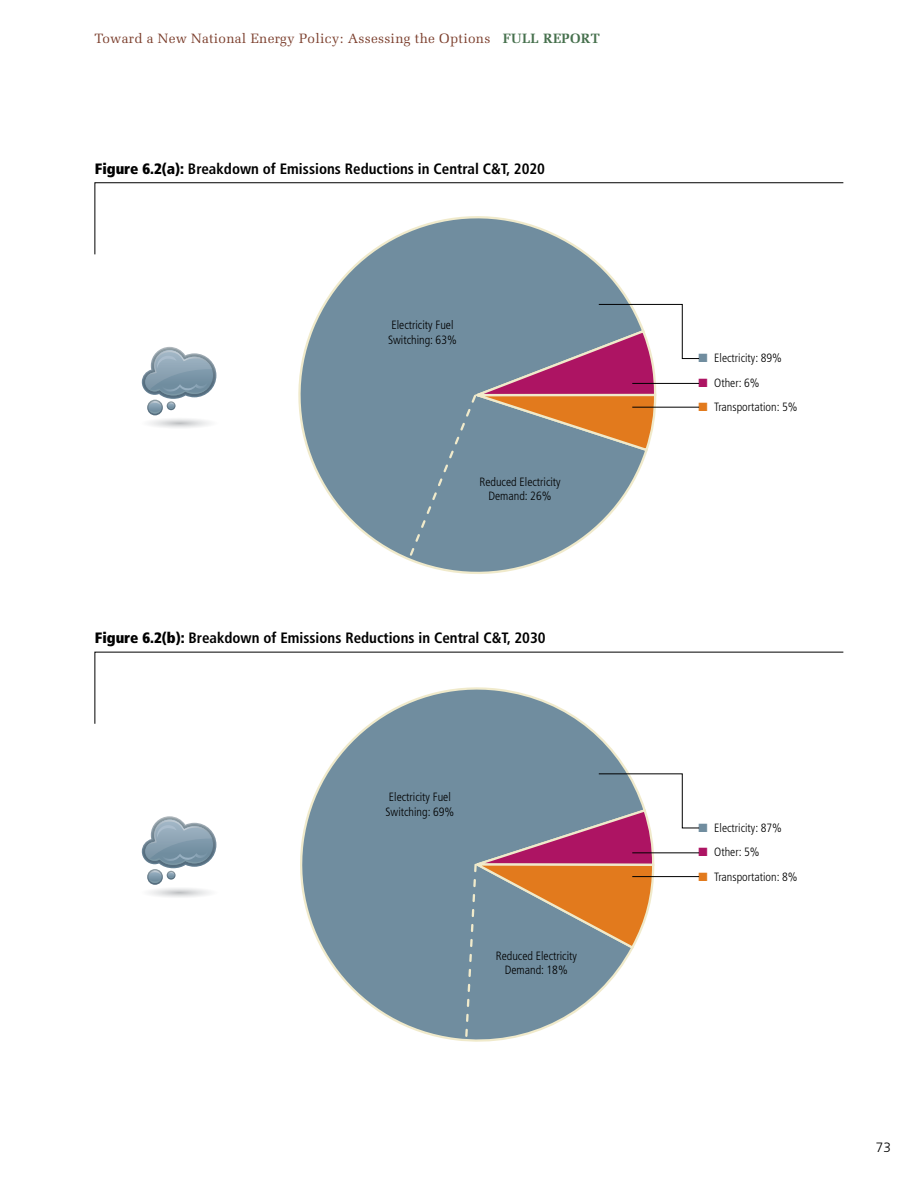
<style>
.page{position:relative;width:918px;height:1188px;background:#fff}
.page>*{position:absolute;margin:0;border:0;box-sizing:border-box;transform-origin:0 0}
.t1{font:700 condensed 15px "Frutiger";color:#000}
.t2{font:13.5px "Melior";letter-spacing:.02em;color:#7b3e2c}
.t3{font:300 13.5px "Frutiger";color:#000}
.t4{font:300 condensed 12px/14.4px "Frutiger";color:#000;text-align:center}
.s1{font-weight:700;color:#46704d}
.s2{font-weight:900}
.s3{color:#708d9f}
.s4{color:#ad1463}
.s5{color:#e27a1d}
</style>
<div class="page">
<svg style="left:298px;top:255px;width:351px;height:319px"></svg>
<svg style="left:406px;top:304px;width:294px;height:258px"></svg>
<svg style="left:141px;top:347px;width:76px;height:81px"></svg>
<svg style="left:300px;top:725px;width:329px;height:316px"></svg>
<svg style="left:464px;top:773px;width:236px;height:269px"></svg>
<hr style="left:632px;top:876px;width:67px;height:1px;background:#000">
<hr style="left:632px;top:852px;width:67px;height:1px;background:#000">
<svg style="left:141px;top:816px;width:76px;height:81px"></svg>
<svg style="left:94px;top:182px;width:750px;height:73px"></svg>
<svg style="left:94px;top:651px;width:750px;height:74px"></svg>
<p class="t2" style="left:94px;top:30px;width:507px">Toward a New National Energy Policy: Assessing the Options <span class="s1">FULL REPORT</span></p>
<p class="t1" style="left:95px;top:160px;width:452px"><span class="s2">Figure 6.2(a):</span> Breakdown of Emissions Reductions in Central C&amp;T, 2020</p>
<p class="t4" style="left:388px;top:318px;width:70px;text-align:left">Electricity Fuel<br>Switching: 63%</p>
<p class="t4" style="left:479px;top:475px;width:83px">Reduced Electricity<br>Demand: 26%</p>
<p class="t1" style="left:95px;top:629px;width:452px"><span class="s2">Figure 6.2(b):</span> Breakdown of Emissions Reductions in Central C&amp;T, 2030</p>
<p class="t4" style="left:385px;top:790px;width:70px;text-align:left">Electricity Fuel<br>Switching: 69%</p>
<p class="t4" style="left:496px;top:948px;width:83px">Reduced Electricity<br>Demand: 18%</p>
<p class="t4" style="left:699px;top:351px;width:85px"><span class="s3">■</span> Electricity: 89%</p>
<p class="t4" style="left:699px;top:376px;width:63px"><span class="s4">■</span> Other: 6%</p>
<p class="t4" style="left:699px;top:400px;width:101px"><span class="s5">■</span> Transportation: 5%</p>
<p class="t4" style="left:699px;top:821px;width:85px"><span class="s3">■</span> Electricity: 87%</p>
<p class="t4" style="left:699px;top:869px;width:101px"><span class="s5">■</span> Transportation: 8%</p>
<p class="t4" style="left:699px;top:845px;width:63px"><span class="s4">■</span> Other: 5%</p>
<p class="t3" style="left:876px;top:1140px;width:17px">73</p>
</div>
